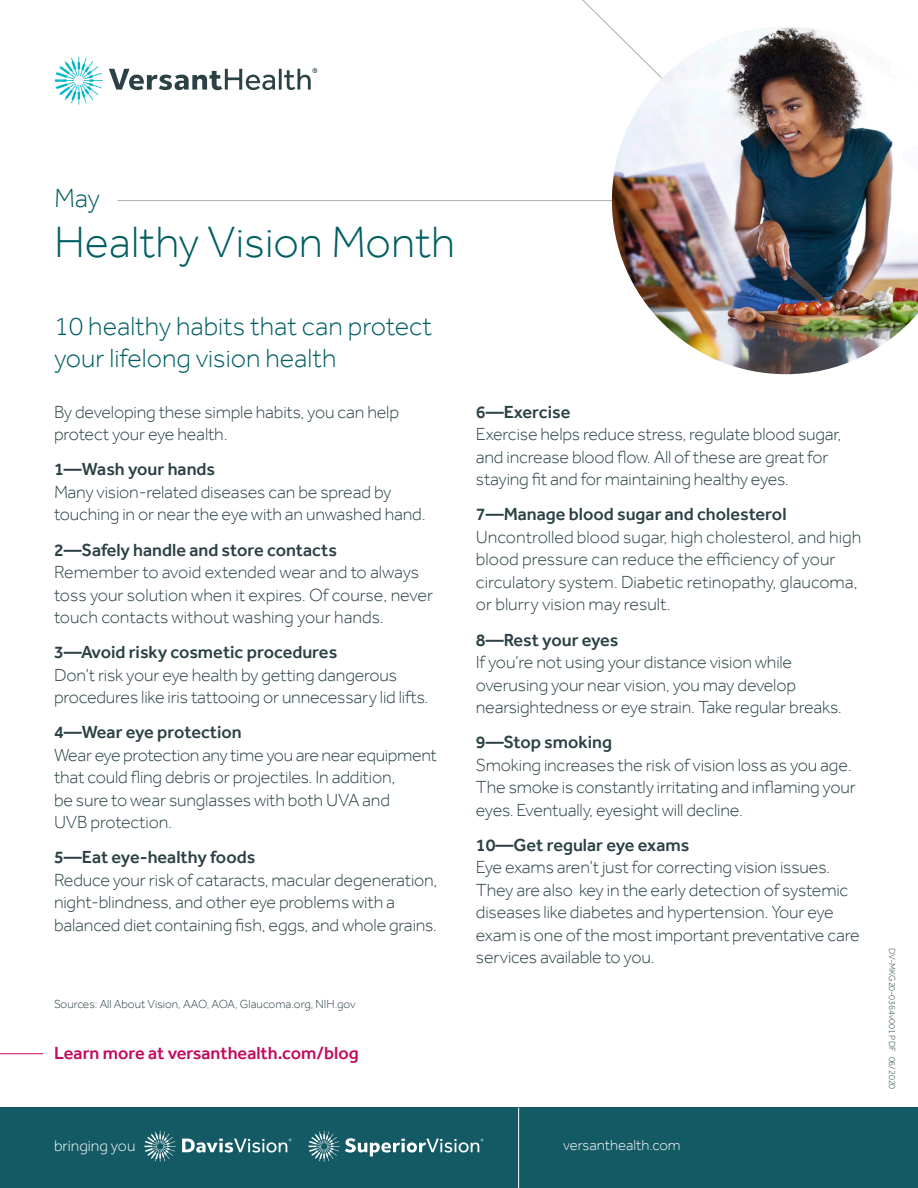
<style>
.page{position:relative;width:918px;height:1188px;background:#fff}
.page>*{position:absolute;margin:0;border:0;box-sizing:border-box;transform-origin:0 0}
.t1{font:300 45px "Effra";color:#005e63}
.t2{font:300 27px/31.5px "Effra";color:#005e63}
.t3{font:300 18px/22.5px "Effra";letter-spacing:-.01em;color:#2b4144}
.t4{font:500 18px "Effra";color:#2b4144}
.t5{font:500 18px "Effra";color:#c30a5e}
.t6{font:300 15.9px "Effra";color:#fff}
.t7{font:300 15px "Effra";color:#fbfbfb}
.t8{font:300 12px "Effra";color:#2b4144}
.t9{font:300 9px "Effra";color:#2b4144}
</style>
<div class="page">
<svg style="left:55px;top:57px;width:48px;height:48px"></svg>
<svg style="left:109px;top:68px;width:208px;height:22px"></svg>
<hr style="left:0;top:1053px;width:43px;height:1px;background:#c30a5e">
<hr style="left:118px;top:200px;width:741px;height:1px;background:#abafae">
<img style="left:612px;top:28px;width:306px;height:346px">
<div style="left:0;top:1108px;width:918px;height:80px;background:#145a65"></div>
<hr style="left:518px;top:1108px;width:1px;height:80px;background:#fff">
<svg style="left:144px;top:1131px;width:32px;height:31px"></svg>
<svg style="left:182px;top:1139px;width:109px;height:14px"></svg>
<svg style="left:309px;top:1131px;width:174px;height:31px"></svg>
<p class="t2" style="left:54px;top:182px;width:47px">May</p>
<p class="t1" style="left:54px;top:215px;width:403px">Healthy Vision Month</p>
<p class="t2" style="left:54px;top:310px;width:380px">10 healthy habits that can protect your lifelong vision health</p>
<p class="t3" style="left:54px;top:400px;width:347px">By developing these simple habits, you can help protect your eye health.</p>
<p class="t4" style="left:54px;top:459px;width:163px">1—Wash your hands</p>
<p class="t3" style="left:54px;top:480px;width:373px">Many vision-related diseases can be spread by touching in or near the eye with an unwashed hand.</p>
<p class="t4" style="left:54px;top:539px;width:284px">2—Safely handle and store contacts</p>
<p class="t3" style="left:54px;top:561px;width:381px">Remember to avoid extended wear and to always toss your solution when it expires. Of course, never touch contacts without washing your hands.</p>
<p class="t4" style="left:54px;top:641px;width:285px">3—Avoid risky cosmetic procedures</p>
<p class="t3" style="left:54px;top:663px;width:376px">Don’t risk your eye health by getting dangerous procedures like iris tattooing or unnecessary lid lifts.</p>
<p class="t4" style="left:54px;top:722px;width:189px">4—Wear eye protection</p>
<p class="t3" style="left:54px;top:743px;width:385px">Wear eye protection any time you are near equipment that could fling debris or projectiles. In addition,<br>be sure to wear sunglasses with both UVA and<br>UVB protection.</p>
<p class="t4" style="left:54px;top:847px;width:203px">5—Eat eye-healthy foods</p>
<p class="t3" style="left:54px;top:868px;width:385px">Reduce your risk of cataracts, macular degeneration, night-blindness, and other eye problems with a balanced diet containing fish, eggs, and whole grains.</p>
<p class="t8" style="left:54px;top:997px;width:303px">Sources: All About Vision, AAO, AOA, Glaucoma.org, NIH.gov</p>
<p class="t5" style="left:54px;top:1043px;width:306px">Learn more at versanthealth.com/blog</p>
<p class="t4" style="left:476px;top:401px;width:96px">6—Exercise</p>
<p class="t3" style="left:476px;top:423px;width:367px">Exercise helps reduce stress, regulate blood sugar, and increase blood flow. All of these are great for staying fit and for maintaining healthy eyes.</p>
<p class="t4" style="left:476px;top:504px;width:312px">7—Manage blood sugar and cholesterol</p>
<p class="t3" style="left:476px;top:525px;width:387px">Uncontrolled blood sugar, high cholesterol, and high blood pressure can reduce the efficiency of your circulatory system. Diabetic retinopathy, glaucoma, or blurry vision may result.</p>
<p class="t4" style="left:476px;top:629px;width:144px">8—Rest your eyes</p>
<p class="t3" style="left:476px;top:651px;width:367px">If you’re not using your distance vision while overusing your near vision, you may develop nearsightedness or eye strain. Take regular breaks.</p>
<p class="t4" style="left:476px;top:731px;width:138px">9—Stop smoking</p>
<p class="t3" style="left:476px;top:753px;width:381px">Smoking increases the risk of vision loss as you age.<br>The smoke is constantly irritating and inflaming your eyes. Eventually, eyesight will decline.</p>
<p class="t4" style="left:476px;top:834px;width:215px">10—Get regular eye exams</p>
<p class="t3" style="left:476px;top:856px;width:385px">Eye exams aren’t just for correcting vision issues.<br>They are also key in the early detection of systemic diseases like diabetes and hypertension. Your eye exam is one of the most important preventative care services available to you.</p>
<p class="t6" style="left:54px;top:1136px;width:83px">bringing you</p>
<p class="t7" style="left:563px;top:1136px;width:119px">versanthealth.com</p>
<p class="t9" style="left:898px;top:948px;width:143px;rotate:90deg">DV-MKG20-0364v001 PDF 06/2020</p>
</div>
